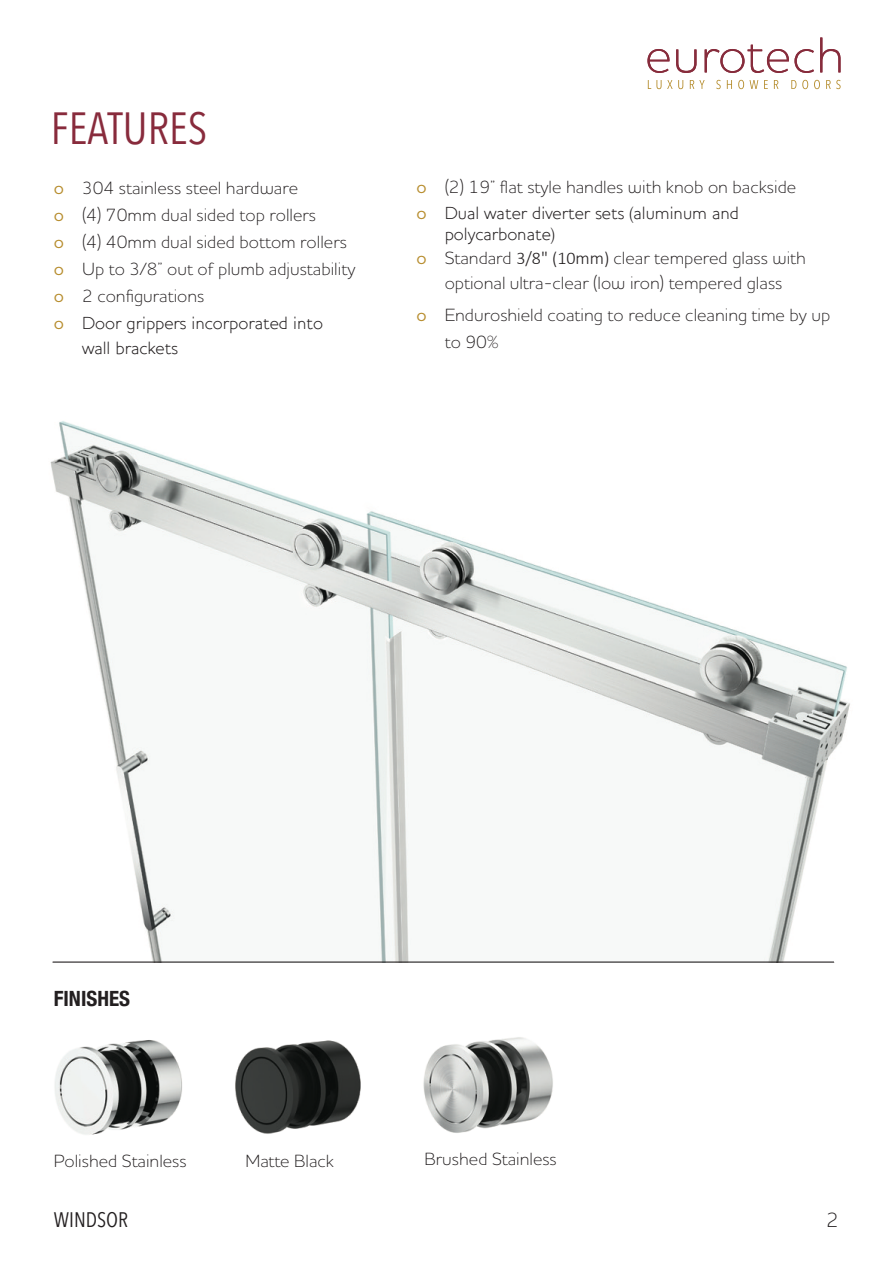
<style>
.page{position:relative;width:893px;height:1263px;background:#fff}
.page>*{position:absolute;margin:0;border:0;box-sizing:border-box;transform-origin:0 0}
.t1{font:45px "Avenir Next Condensed";color:#882b3c}
.t2{font:700 condensed 21px "Helvetica Neue";color:#231f20}
.t3{font:21px "Avenir Next Condensed";color:#231f20}
.t4{font:300 21px "Houschka Pro";color:#231f20}
.t5{font:300 18px/27px "Houschka Pro";color:#231f20}
.t6{font:300 18px/21.6px "Houschka Alt";color:#231f20}
.s1{font-weight:500;color:#b78d2e}
.s2{font-family:"Houschka Pro";font-weight:500;color:#b78d2e}
.s3{font-family:"Calibri"}
</style>
<div class="page">
<img style="left:55px;top:1040px;width:127px;height:95px">
<img style="left:423px;top:1037px;width:130px;height:96px">
<img style="left:235px;top:1040px;width:126px;height:94px">
<img style="left:50px;top:421px;width:800px;height:541px">
<hr style="left:53px;top:962px;width:781px;height:1px;background:#231f20">
<svg style="left:647px;top:49px;width:23px;height:24px"></svg>
<svg style="left:676px;top:49px;width:20px;height:24px"></svg>
<svg style="left:705px;top:45px;width:109px;height:28px"></svg>
<svg style="left:820px;top:37px;width:20px;height:35px"></svg>
<svg style="left:648px;top:80px;width:35px;height:9px"></svg>
<svg style="left:690px;top:80px;width:15px;height:9px"></svg>
<svg style="left:716px;top:80px;width:5px;height:9px"></svg>
<svg style="left:727px;top:80px;width:5px;height:9px"></svg>
<svg style="left:738px;top:80px;width:20px;height:9px"></svg>
<svg style="left:764px;top:80px;width:4px;height:9px"></svg>
<svg style="left:774px;top:80px;width:4px;height:9px"></svg>
<svg style="left:791px;top:80px;width:5px;height:9px"></svg>
<svg style="left:802px;top:80px;width:6px;height:9px"></svg>
<svg style="left:814px;top:80px;width:6px;height:9px"></svg>
<svg style="left:826px;top:80px;width:15px;height:9px"></svg>
<h1 class="t1" style="left:51px;top:99px;width:158px">FEATURES</h1>
<p class="t5" style="left:54px;top:174px;width:303px"><span class="s1">o</span> 304 stainless steel hardware<br><span class="s1">o</span> (4) 70mm dual sided top rollers<br><span class="s1">o</span> (4) 40mm dual sided bottom rollers <span class="s1">o</span> Up to 3/8” out of plumb adjustability <span class="s1">o</span> 2 configurations</p>
<p class="t6" style="left:82px;top:309px;width:243px;line-height:25.8px;text-indent:-28px"><span class="s2">o</span> Door grippers incorporated into wall brackets</p>
<p class="t5" style="left:416px;top:173px;width:381px"><span class="s1">o</span> (2) 19” flat style handles with knob on backside</p>
<p class="t6" style="left:445px;top:202px;width:296px;text-indent:-28px"><span class="s2">o</span> Dual water diverter sets (aluminum and polycarbonate)</p>
<p class="t5" style="left:416px;top:245px;width:391px;line-height:25.3px;text-align:center"><span class="s1">o</span> Standard <span class="s3">3/8" (10mm)</span> clear tempered glass with optional ultra-clear (low iron) tempered glass</p>
<p class="t5" style="left:445px;top:301px;width:387px;text-indent:-28px"><span class="s1">o</span> Enduroshield coating to reduce cleaning time by up to 90%</p>
<p class="t2" style="left:54px;top:986px;width:78px">FINISHES</p>
<p class="t5" style="left:54px;top:1147px;width:134px">Polished Stainless</p>
<p class="t5" style="left:245px;top:1147px;width:90px">Matte Black</p>
<p class="t5" style="left:424px;top:1145px;width:134px">Brushed Stainless</p>
<p class="t3" style="left:54px;top:1206px;width:76px">WINDSOR</p>
<p class="t4" style="left:826px;top:1206px;width:14px">2</p>
</div>
